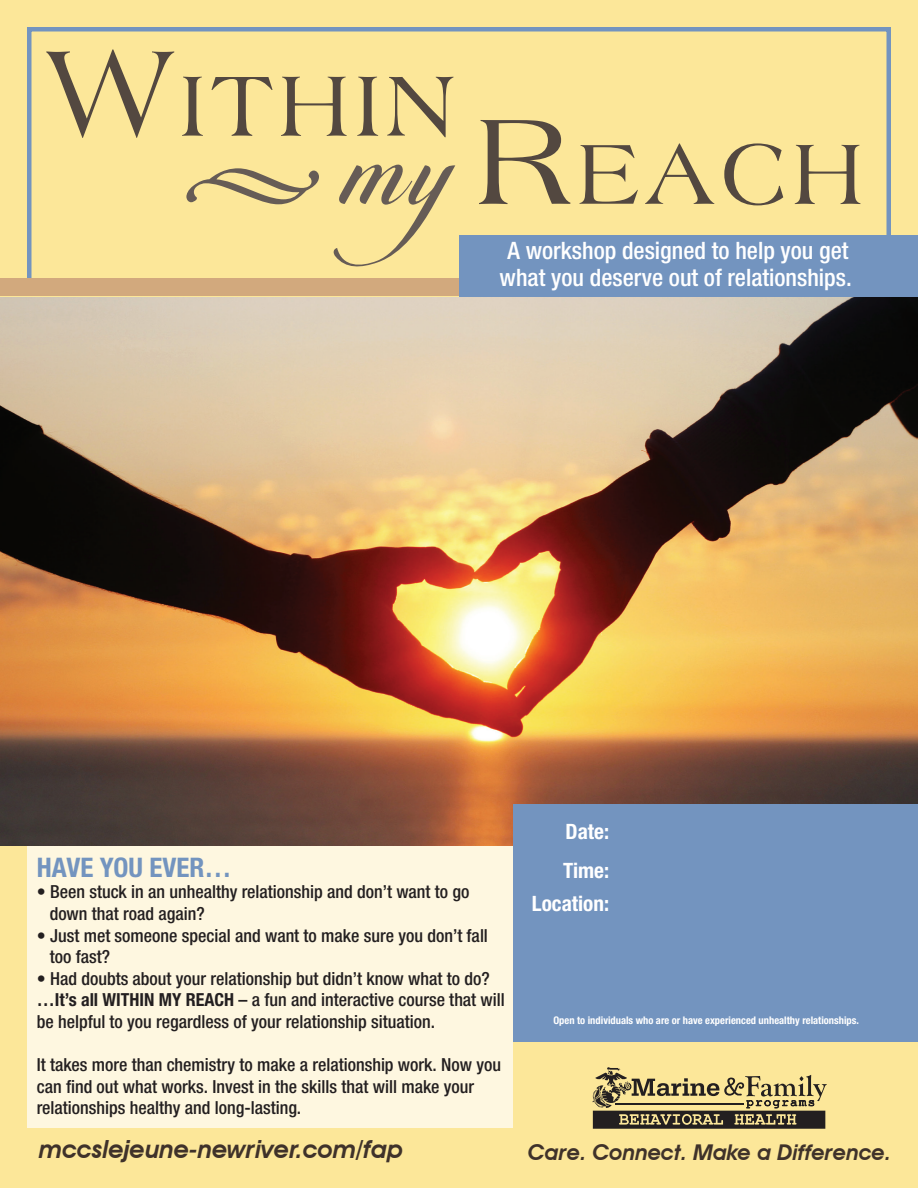
<style>
.page{position:relative;width:918px;height:1188px;background:#fce799}
.page>*{position:absolute;margin:0;border:0;box-sizing:border-box;transform-origin:0 0}
.t1{font:90.3px "Americana BT";letter-spacing:.07em;color:#534840}
.t2{font:700 condensed 27px "Helvetica Neue LT Std";color:#7394bf}
.t3{font:italic 600 25.05px "Avant Garde IT Cby BT";color:#3f322a}
.t4{font:500 condensed 24px/27px "Helvetica Neue LT Std";color:#fff;text-align:center}
.t5{font:italic 600 21.75px "Avant Garde IT Cby BT";color:#3f322a}
.t6{font:700 condensed 21.15px/39px "Helvetica Neue LT Std";color:#fff}
.t7{font:500 condensed 18px/21.6px "Helvetica Neue LT Std";color:#231f20}
.t8{font:700 condensed 10.5px "Helvetica Neue LT Std";color:#fff}
.s1{font-size:129px}
.s2{font-family:"Minion Pro";font-size:89.1px;color:#665c56}
.s3{font-family:"Candlescript Demo Version";font-size:125.1px;color:#665c56}
.s4{font-weight:700}
</style>
<div class="page">
<div style="left:27px;top:27px;width:864px;height:267px;border:4px solid #7394bf"></div>
<div style="left:0;top:279px;width:918px;height:17px;background:#d2a97d"></div>
<div style="left:27px;top:845px;width:486px;height:283px;background:#fef7e0"></div>
<img style="left:0;top:297px;width:918px;height:549px">
<div style="left:513px;top:805px;width:405px;height:237px;background:#7394bf"></div>
<svg style="left:592px;top:1067px;width:235px;height:62px"></svg>
<div style="left:459px;top:235px;width:459px;height:62px;background:#7394bf"></div>
<h1 class="t1" style="left:46px;top:53px;width:409px"><span class="s1">W</span>ITHIN</h1>
<h1 class="t1" style="left:181px;top:121px;width:683px"><span class="s2">•</span><span class="s3">my</span><span class="s1">R</span>EACH</h1>
<h3 class="t4" style="left:500px;top:237px;width:354px">A workshop designed to help you get what you deserve out of relationships.</h3>
<h2 class="t2" style="left:37px;top:851px;width:196px">HAVE YOU EVER…</h2>
<p class="t7" style="left:50px;top:881px;width:421px;text-indent:-13px">• Been stuck in an unhealthy relationship and don’t want to go down that road again?</p>
<p class="t7" style="left:50px;top:924px;width:440px;text-indent:-13px">• Just met someone special and want to make sure you don’t fall too fast?</p>
<p class="t7" style="left:37px;top:967px;width:470px">• Had doubts about your relationship but didn’t know what to do? <span class="s4">…It’s all WITHIN MY REACH</span> – a fun and interactive course that will be helpful to you regardless of your relationship situation.</p>
<p class="t7" style="left:37px;top:1054px;width:466px">It takes more than chemistry to make a relationship work. Now you can find out what works. Invest in the skills that will make your relationships healthy and long-lasting.</p>
<h3 class="t3" style="left:39px;top:1134px;width:366px">mccslejeune-newriver.com/fap</h3>
<p class="t6" style="left:563px;top:812px;width:47px">Date:<br>Time:</p>
<p class="t6" style="left:532px;top:884px;width:79px">Location:</p>
<p class="t8" style="left:553px;top:1014px;width:307px">Open to individuals who are or have experienced unhealthy relationships.</p>
<p class="t5" style="left:528px;top:1139px;width:364px">Care. Connect. Make a Difference.</p>
</div>
